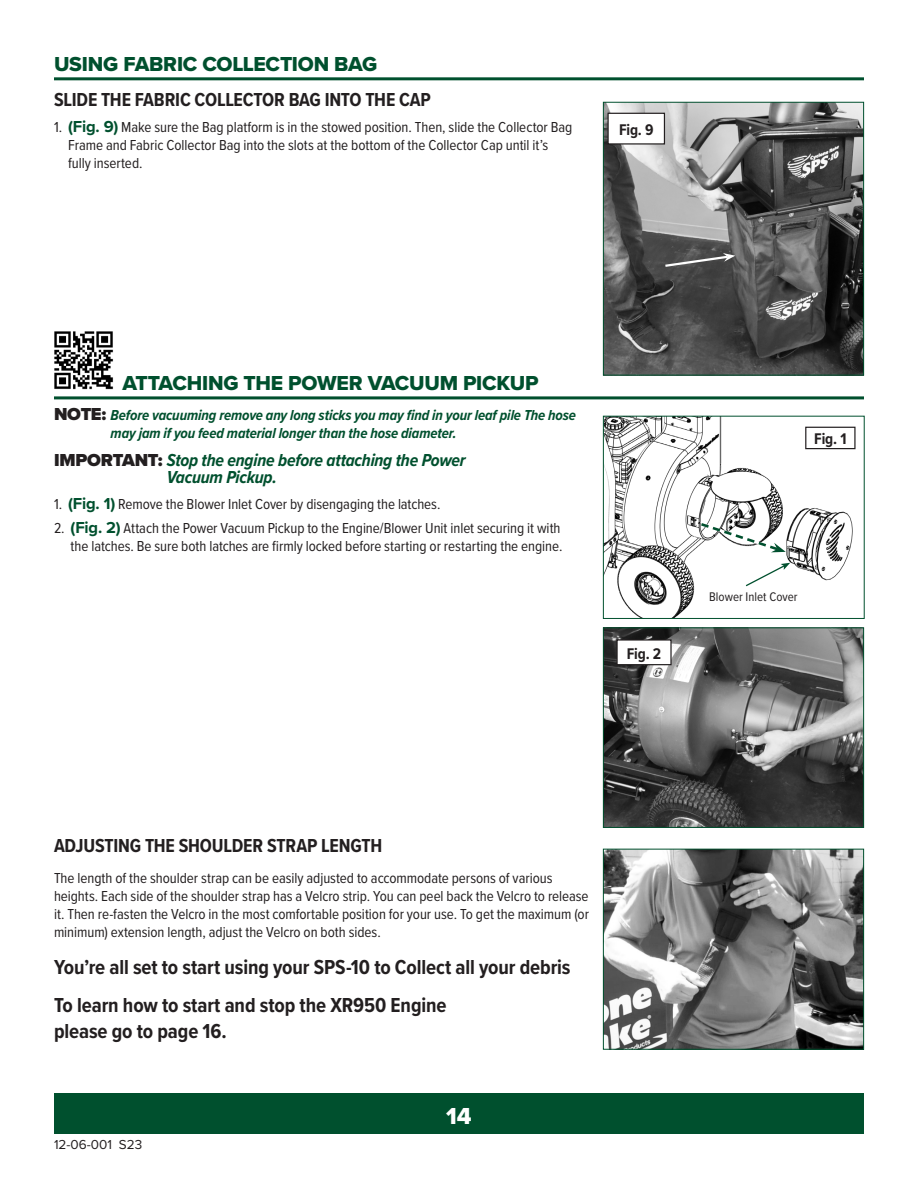
<style>
.page{position:relative;width:918px;height:1188px;background:#fff}
.page>*{position:absolute;margin:0;border:0;box-sizing:border-box;transform-origin:0 0}
.t1{font:24px "Proxima Nova Extrabld";color:#fff}
.Section_Sub{font:700 21px/25.2px "Proxima Nova Cond";letter-spacing:-.005em;color:#231f20}
.Chapter_Subhead{font:21px "Proxima Nova Extrabld";letter-spacing:-.01em;color:#00502e}
.Black_Chaper_Subhead{font:21px "Proxima Nova Extrabld";letter-spacing:-.01em;color:#00502e}
.black_subhead{font:700 19.5px "Proxima Nova Cond";letter-spacing:-.01em;color:#231f20}
.Body{font:italic 700 18px/17.2px "Proxima Nova Cond";letter-spacing:-.015em;color:#00502e}
.Figures{font:700 16.05px "Proxima Nova Cond";letter-spacing:-.01em;color:#231f20}
.Body-2{font:15px/18px "Proxima Nova Cond";letter-spacing:-.005em;color:#231f20}
.Body-3{font:italic 700 15px/17.2px "Proxima Nova Cond";letter-spacing:-.005em;color:#00502e}
.t2{font:13.5px "Proxima Nova";color:#231f20}
.t3{font:12.9px "Proxima Nova Cond";color:#231f20}
.s1{font-family:"Proxima Nova";font-weight:700;font-size:16.5px;color:#00502e}
.s2{font-family:"Proxima Nova";font-weight:900;font-style:normal;font-size:18px;color:#231f20}
.s3{font-family:"Proxima Nova";font-weight:900;font-style:normal;color:#231f20}
</style>
<div class="page">
<div style="left:54px;top:1094px;width:810px;height:40px;background:#00502e"></div>
<hr style="left:54px;top:77px;width:810px;height:3px;background:#00502e">
<hr style="left:54px;top:396px;width:810px;height:3px;background:#00502e">
<img style="left:54px;top:331px;width:60px;height:59px">
<img style="left:605px;top:629px;width:257px;height:197px">
<div style="left:603px;top:627px;width:261px;height:201px;border:1px solid #00502e"></div>
<div style="left:617px;top:640px;width:54px;height:25px;background:#fff"></div>
<div style="left:616px;top:639px;width:56px;height:26px;border:1px solid #231f20"></div>
<img style="left:605px;top:418px;width:251px;height:199px">
<div style="left:603px;top:416px;width:262px;height:203px;border:1px solid #00502e"></div>
<svg style="left:744px;top:563px;width:46px;height:24px"></svg>
<div style="left:806px;top:427px;width:49px;height:22px;background:#fff"></div>
<div style="left:805px;top:427px;width:51px;height:22px;border:1px solid #231f20"></div>
<svg style="left:698px;top:521px;width:88px;height:31px"></svg>
<img style="left:605px;top:104px;width:257px;height:269px">
<div style="left:603px;top:102px;width:261px;height:273px;border:1px solid #00502e"></div>
<div style="left:608px;top:113px;width:56px;height:31px;background:#fff"></div>
<div style="left:608px;top:113px;width:57px;height:32px;border:1px solid #231f20"></div>
<svg style="left:663px;top:253px;width:72px;height:15px"></svg>
<img style="left:605px;top:851px;width:257px;height:197px">
<div style="left:603px;top:849px;width:261px;height:201px;border:1px solid #00502e"></div>
<p class="Black_Chaper_Subhead" style="left:54px;top:48px;width:325px">USING FABRIC COLLECTION BAG</p>
<p class="black_subhead" style="left:54px;top:85px;width:378px">SLIDE THE FABRIC COLLECTOR BAG INTO THE CAP</p>
<p class="Body-2" style="left:68px;top:117px;width:506px;text-indent:-14px">1. <span class="s1">(Fig. 9)</span> Make sure the Bag platform is in the stowed position. Then, slide the Collector Bag<br>Frame and Fabric Collector Bag into the slots at the bottom of the Collector Cap until it’s fully inserted.</p>
<p class="Figures" style="left:619px;top:118px;width:36px">Fig. 9</p>
<p class="Chapter_Subhead" style="left:123px;top:367px;width:418px">ATTACHING THE POWER VACUUM PICKUP</p>
<p class="Body-3" style="left:111px;top:406px;width:467px;text-indent:-57px"><span class="s2">NOTE:</span> Before vacuuming remove any long sticks you may find in your leaf pile The hose may jam if you feed material longer than the hose diameter.</p>
<p class="Body" style="left:167px;top:451px;width:301px;text-indent:-113px"><span class="s3">IMPORTANT:</span> Stop the engine before attaching the Power<br>Vacuum Pickup.</p>
<p class="Body-2" style="left:54px;top:495px;width:388px">1. <span class="s1">(Fig. 1)</span> Remove the Blower Inlet Cover by disengaging the latches.</p>
<p class="Body-2" style="left:54px;top:519px;width:510px;text-align:right">2. <span class="s1">(Fig. 2)</span> Attach the Power Vacuum Pickup to the Engine/Blower Unit inlet securing it with the latches. Be sure both latches are firmly locked before starting or restarting the engine.</p>
<p class="Figures" style="left:814px;top:427px;width:34px">Fig. 1</p>
<p class="Figures" style="left:627px;top:641px;width:36px">Fig. 2</p>
<p class="t3" style="left:709px;top:587px;width:90px">Blower Inlet Cover</p>
<p class="black_subhead" style="left:54px;top:831px;width:330px">ADJUSTING THE SHOULDER STRAP LENGTH</p>
<p class="Body-2" style="left:54px;top:869px;width:537px">The length of the shoulder strap can be easily adjusted to accommodate persons of various heights. Each side of the shoulder strap has a Velcro strip. You can peel back the Velcro to release it. Then re-fasten the Velcro in the most comfortable position for your use. To get the maximum (or minimum) extension length, adjust the Velcro on both sides.</p>
<p class="Section_Sub" style="left:54px;top:954px;width:518px">You’re all set to start using your SPS-10 to Collect all your debris</p>
<p class="Section_Sub" style="left:54px;top:992px;width:394px">To learn how to start and stop the XR950 Engine please go to page 16.</p>
<p class="t2" style="left:54px;top:1135px;width:90px">12-06-001 S23</p>
<h1 class="t1" style="left:446px;top:1098px;width:27px">14</h1>
</div>
